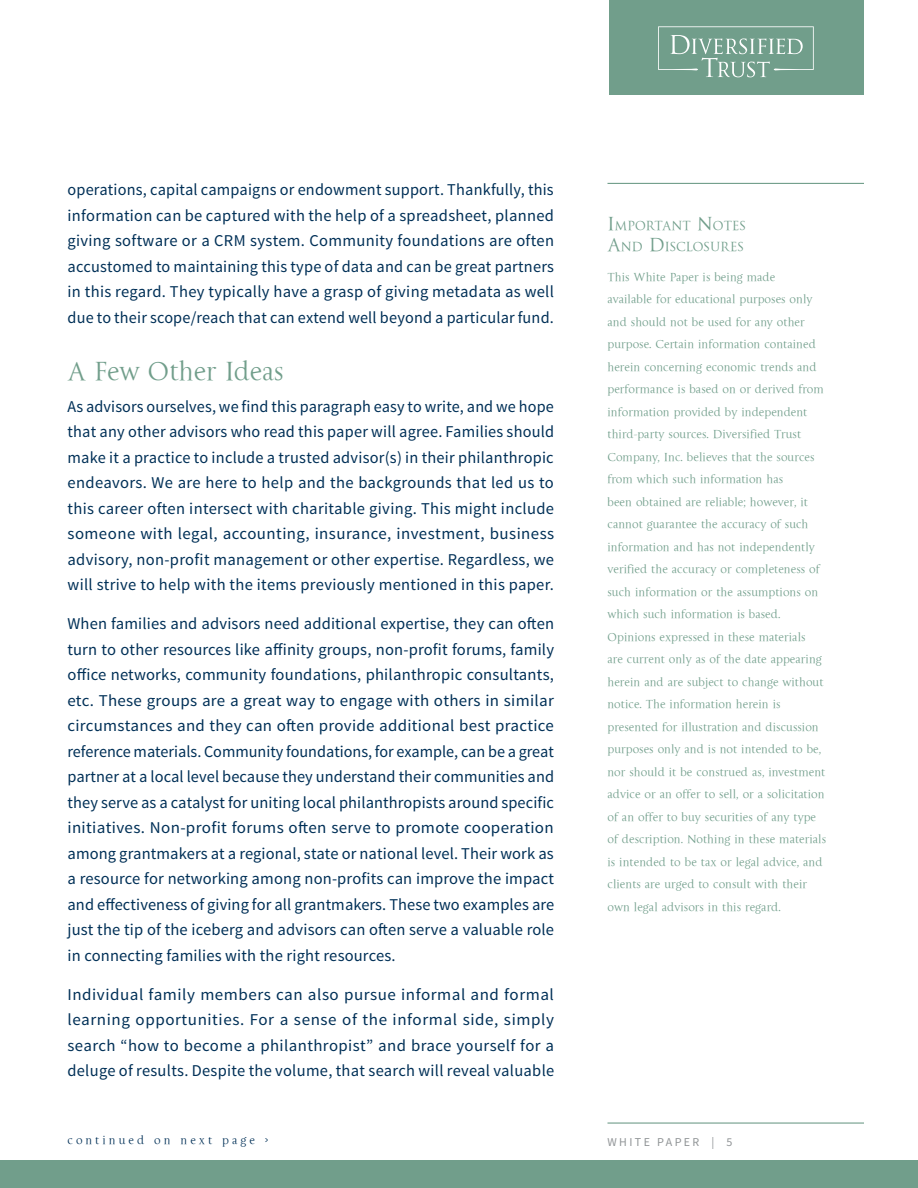
<style>
.page{position:relative;width:918px;height:1188px;background:#fff}
.page>*{position:absolute;margin:0;border:0;box-sizing:border-box;transform-origin:0 0}
.Article_Header{font:27px "La Gioconda OSTT";letter-spacing:-.01em;color:#719e8b}
.Body_Page1{font:16.5px/25.5px "Source Sans Pro";letter-spacing:.01em;color:#003057;text-align:justify}
.Side_Header{font:13.65px/21px "La Gioconda OSTT";color:#719e8b}
.Side_para{font:12px/22.5px "La Gioconda OSTT";color:#719e8b}
.t1{font:12px "La Gioconda OSTT";letter-spacing:.25em;color:#003057}
.t2{font:12px "Source Sans Pro";letter-spacing:.2em;color:#909496}
.s1{font-size:19.5px}
</style>
<div class="page">
<div style="left:609px;top:0;width:255px;height:94px;background:#719e8b"></div>
<svg style="left:658px;top:26px;width:156px;height:51px"></svg>
<div style="left:0;top:1161px;width:918px;height:27px;background:#719e8b"></div>
<hr style="left:608px;top:1122px;width:256px;height:2px;background:#719e8b">
<hr style="left:608px;top:183px;width:256px;height:1px;background:#719e8b">
<p class="Body_Page1" style="left:68px;top:177px;width:488px">operations, capital campaigns or endowment support. Thankfully, this information can be captured with the help of a spreadsheet, planned giving software or a CRM system. Community foundations are often accustomed to maintaining this type of data and can be great partners in this regard. They typically have a grasp of giving metadata as well due to their scope/reach that can extend well beyond a particular fund.</p>
<p class="Article_Header" style="left:68px;top:355px;width:218px">A Few Other Ideas</p>
<p class="Body_Page1" style="left:68px;top:394px;width:488px">As advisors ourselves, we find this paragraph easy to write, and we hope that any other advisors who read this paper will agree. Families should make it a practice to include a trusted advisor(s) in their philanthropic endeavors. We are here to help and the backgrounds that led us to this career often intersect with charitable giving. This might include someone with legal, accounting, insurance, investment, business advisory, non-profit management or other expertise. Regardless, we will strive to help with the items previously mentioned in this paper.</p>
<p class="Body_Page1" style="left:68px;top:612px;width:488px">When families and advisors need additional expertise, they can often turn to other resources like affinity groups, non-profit forums, family office networks, community foundations, philanthropic consultants, etc. These groups are a great way to engage with others in similar circumstances and they can often provide additional best practice reference materials. Community foundations, for example, can be a great partner at a local level because they understand their communities and they serve as a catalyst for uniting local philanthropists around specific initiatives. Non-profit forums often serve to promote cooperation among grantmakers at a regional, state or national level. Their work as a resource for networking among non-profits can improve the impact and effectiveness of giving for all grantmakers. These two examples are just the tip of the iceberg and advisors can often serve a valuable role in connecting families with the right resources.</p>
<p class="Body_Page1" style="left:68px;top:982px;width:488px">Individual family members can also pursue informal and formal learning opportunities. For a sense of the informal side, simply search “how to become a philanthropist” and brace yourself for a deluge of results. Despite the volume, that search will reveal valuable</p>
<p class="t1" style="left:68px;top:1133px;width:202px">continued on next page &gt;</p>
<p class="Side_Header" style="left:608px;top:215px;width:140px"><span class="s1">I</span>MPORTANT <span class="s1">N</span>OTES<br><span class="s1">A</span>ND <span class="s1">D</span> ISCLOSURES</p>
<p class="Side_para" style="left:608px;top:265px;width:218px">This White Paper is being made<br>available for educational purposes only and should not be used for any other purpose. Certain information contained herein concerning economic trends and performance is based on or derived from information provided by independent third-party sources. Diversified Trust Company, Inc. believes that the sources from which such information has<br>been obtained are reliable; however, it cannot guarantee the accuracy of such information and has not independently verified the accuracy or completeness of such information or the assumptions on which such information is based.</p>
<p class="Side_para" style="left:608px;top:625px;width:220px">Opinions expressed in these materials<br>are current only as of the date appearing herein and are subject to change without notice. The information herein is presented for illustration and discussion purposes only and is not intended to be, nor should it be construed as, investment advice or an offer to sell, or a solicitation of an offer to buy securities of any type of description. Nothing in these materials is intended to be tax or legal advice, and clients are urged to consult with their own legal advisors in this regard.</p>
<p class="t2" style="left:608px;top:1135px;width:126px">WHITE PAPER | 5</p>
</div>
